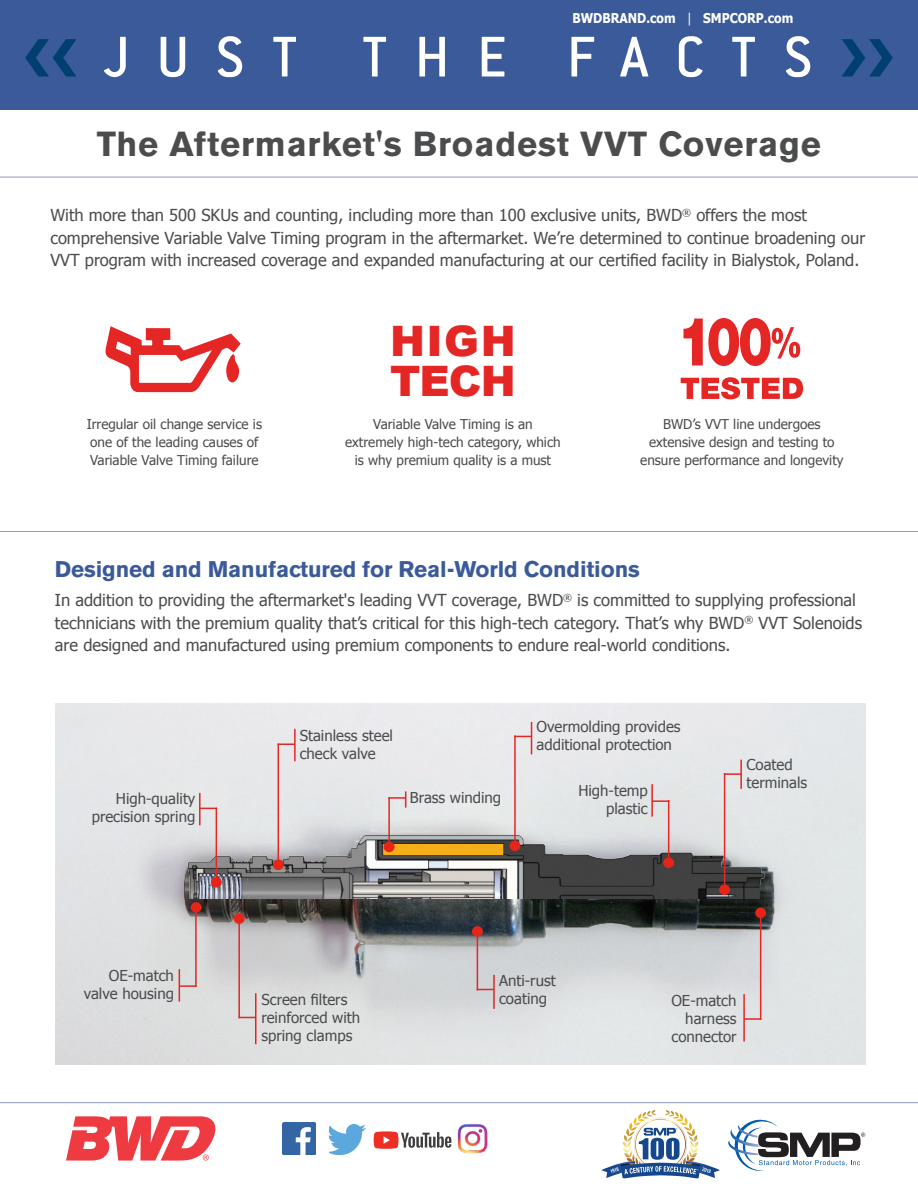
<style>
.page{position:relative;width:918px;height:1188px;background:#fff}
.page>*{position:absolute;margin:0;border:0;box-sizing:border-box;transform-origin:0 0}
.t1{font:63px "Conduit ITC Medium";letter-spacing:.435em;color:#fff}
.Subhead{font:900 42px "Arial";letter-spacing:.005em;color:#e42625}
.Heading{font:700 34.5px "Akzidenz Grotesk BE";letter-spacing:.025em;color:#4b4c4d}
.t2{font:700 22.5px "Akzidenz Grotesk BE";letter-spacing:-.005em;color:#3a5a99}
.t3{font:16.5px/22.5px "Tahoma";color:#4b4c4d}
.Caption_K100_10pt{font:15px/18px "Tahoma";color:#4b4c4d}
.t4{font:13.5px/18px "Tahoma";color:#4b4c4d;text-align:center}
.t5{font:700 13.5px "Tahoma";color:#fff;scale:.9 1}
.s1{font-weight:400}
</style>
<div class="page">
<div style="left:0;top:0;width:918px;height:110px;background:#3a5a99"></div>
<hr style="left:0;top:1102px;width:918px;height:1px;background:#9399c3">
<svg style="left:66px;top:1116px;width:150px;height:45px"></svg>
<hr style="left:0;top:177px;width:918px;height:1px;background:#9399c3">
<img style="left:283px;top:1122px;width:32px;height:33px">
<img style="left:329px;top:1125px;width:36px;height:30px">
<svg style="left:374px;top:1131px;width:77px;height:18px"></svg>
<img style="left:457px;top:1124px;width:30px;height:29px">
<svg style="left:601px;top:1110px;width:119px;height:69px"></svg>
<svg style="left:728px;top:1119px;width:137px;height:52px"></svg>
<hr style="left:0;top:531px;width:918px;height:1px;background:#9399c3">
<svg style="left:684px;top:318px;width:116px;height:48px"></svg>
<svg style="left:681px;top:377px;width:122px;height:22px"></svg>
<svg style="left:106px;top:326px;width:135px;height:67px"></svg>
<img style="left:55px;top:703px;width:810px;height:361px">
<img style="left:149px;top:823px;width:637px;height:75px">
<svg style="left:201px;top:808px;width:15px;height:1px"></svg>
<svg style="left:279px;top:744px;width:15px;height:1px"></svg>
<svg style="left:516px;top:736px;width:15px;height:1px"></svg>
<svg style="left:725px;top:773px;width:15px;height:2px"></svg>
<svg style="left:745px;top:1018px;width:15px;height:2px"></svg>
<svg style="left:653px;top:800px;width:15px;height:2px"></svg>
<svg style="left:478px;top:989px;width:15px;height:1px"></svg>
<hr style="left:199px;top:793px;width:2px;height:32px;background:#e42625">
<hr style="left:294px;top:729px;width:2px;height:32px;background:#e42625">
<svg style="left:388px;top:791px;width:18px;height:17px"></svg>
<hr style="left:531px;top:722px;width:1px;height:32px;background:#e42625">
<hr style="left:740px;top:760px;width:2px;height:29px;background:#e42625">
<hr style="left:743px;top:994px;width:2px;height:48px;background:#e42625">
<hr style="left:651px;top:784px;width:2px;height:33px;background:#e42625">
<hr style="left:493px;top:975px;width:2px;height:34px;background:#e42625">
<hr style="left:216px;top:808px;width:1px;height:76px;background:#e42625">
<hr style="left:278px;top:744px;width:1px;height:120px;background:#e42625">
<hr style="left:388px;top:797px;width:2px;height:52px;background:#e42625">
<hr style="left:514px;top:735px;width:2px;height:111px;background:#e42625">
<hr style="left:724px;top:773px;width:1px;height:119px;background:#e42625">
<hr style="left:760px;top:912px;width:1px;height:108px;background:#e42625">
<hr style="left:668px;top:800px;width:1px;height:59px;background:#e42625">
<hr style="left:477px;top:931px;width:1px;height:60px;background:#e42625">
<svg style="left:180px;top:985px;width:15px;height:2px"></svg>
<svg style="left:240px;top:1017px;width:15px;height:1px"></svg>
<hr style="left:179px;top:969px;width:1px;height:33px;background:#e42625">
<hr style="left:255px;top:993px;width:2px;height:51px;background:#e42625">
<hr style="left:195px;top:911px;width:2px;height:76px;background:#e42625">
<hr style="left:238px;top:921px;width:2px;height:97px;background:#e42625">
<div style="left:719px;top:884px;width:11px;height:11px;background:#e72419;border-radius:50%"></div>
<div style="left:663px;top:857px;width:11px;height:11px;background:#e72419;border-radius:50%"></div>
<div style="left:755px;top:908px;width:11px;height:10px;background:#e72419;border-radius:50%"></div>
<div style="left:510px;top:841px;width:10px;height:10px;background:#e72419;border-radius:50%"></div>
<div style="left:384px;top:842px;width:11px;height:10px;background:#e72419;border-radius:50%"></div>
<div style="left:472px;top:926px;width:11px;height:11px;background:#e72419;border-radius:50%"></div>
<div style="left:234px;top:913px;width:11px;height:11px;background:#e72419;border-radius:50%"></div>
<div style="left:191px;top:902px;width:11px;height:11px;background:#e72419;border-radius:50%"></div>
<div style="left:211px;top:877px;width:11px;height:11px;background:#e72419;border-radius:50%"></div>
<div style="left:273px;top:860px;width:11px;height:10px;background:#e72419;border-radius:50%"></div>
<p class="t5" style="left:572px;top:9px;width:247px">BWDBRAND.com <span class="s1">|</span> SMPCORP.com</p>
<h1 class="t1" style="left:103px;top:19px;width:711px">JUST THE FACTS</h1>
<p class="Heading" style="left:97px;top:124px;width:726px">The Aftermarket's Broadest VVT Coverage</p>
<p class="t3" style="left:50px;top:203px;width:816px">With more than 500 SKUs and counting, including more than 100 exclusive units, BWD<sup>®</sup> offers the most comprehensive Variable Valve Timing program in the aftermarket. We’re determined to continue broadening our<br>VVT program with increased coverage and expanded manufacturing at our certified facility in Bialystok, Poland.</p>
<p class="Subhead" style="left:390px;top:311px;width:127px">HIGH</p>
<p class="Subhead" style="left:390px;top:351px;width:127px">TECH</p>
<p class="t4" style="left:87px;top:414px;width:177px;text-align:left">Irregular oil change service is one of the leading causes of<br>Variable Valve Timing failure</p>
<p class="t4" style="left:345px;top:414px;width:217px">Variable Valve Timing is an extremely high-tech category, which is why premium quality is a must</p>
<p class="t4" style="left:640px;top:414px;width:205px">BWD’s VVT line undergoes extensive design and testing to ensure performance and longevity</p>
<p class="t2" style="left:55px;top:556px;width:586px">Designed and Manufactured for Real-World Conditions</p>
<p class="t3" style="left:55px;top:588px;width:809px">In addition to providing the aftermarket's leading VVT coverage, BWD<sup>®</sup> is committed to supplying professional technicians with the premium quality that’s critical for this high-tech category. That’s why BWD<sup>®</sup> VVT Solenoids are designed and manufactured using premium components to endure real-world conditions.</p>
<p class="Caption_K100_10pt" style="left:92px;top:789px;width:105px;text-align:right">High-quality precision spring</p>
<p class="Caption_K100_10pt" style="left:84px;top:965px;width:92px;text-align:right">OE-match valve housing</p>
<p class="Caption_K100_10pt" style="left:300px;top:726px;width:95px">Stainless steel check valve</p>
<p class="Caption_K100_10pt" style="left:410px;top:788px;width:93px">Brass winding</p>
<p class="Caption_K100_10pt" style="left:537px;top:717px;width:145px">Overmolding provides additional protection</p>
<p class="Caption_K100_10pt" style="left:578px;top:781px;width:71px">High-temp</p>
<p class="Caption_K100_10pt" style="left:606px;top:799px;width:43px">plastic</p>
<p class="Caption_K100_10pt" style="left:747px;top:755px;width:48px">Coated</p>
<p class="Caption_K100_10pt" style="left:747px;top:773px;width:62px">terminals</p>
<p class="Caption_K100_10pt" style="left:261px;top:990px;width:100px">Screen filters reinforced with spring clamps</p>
<p class="Caption_K100_10pt" style="left:499px;top:971px;width:58px">Anti-rust coating</p>
<p class="Caption_K100_10pt" style="left:671px;top:990px;width:67px;text-align:right">OE-match harness connector</p>
</div>
